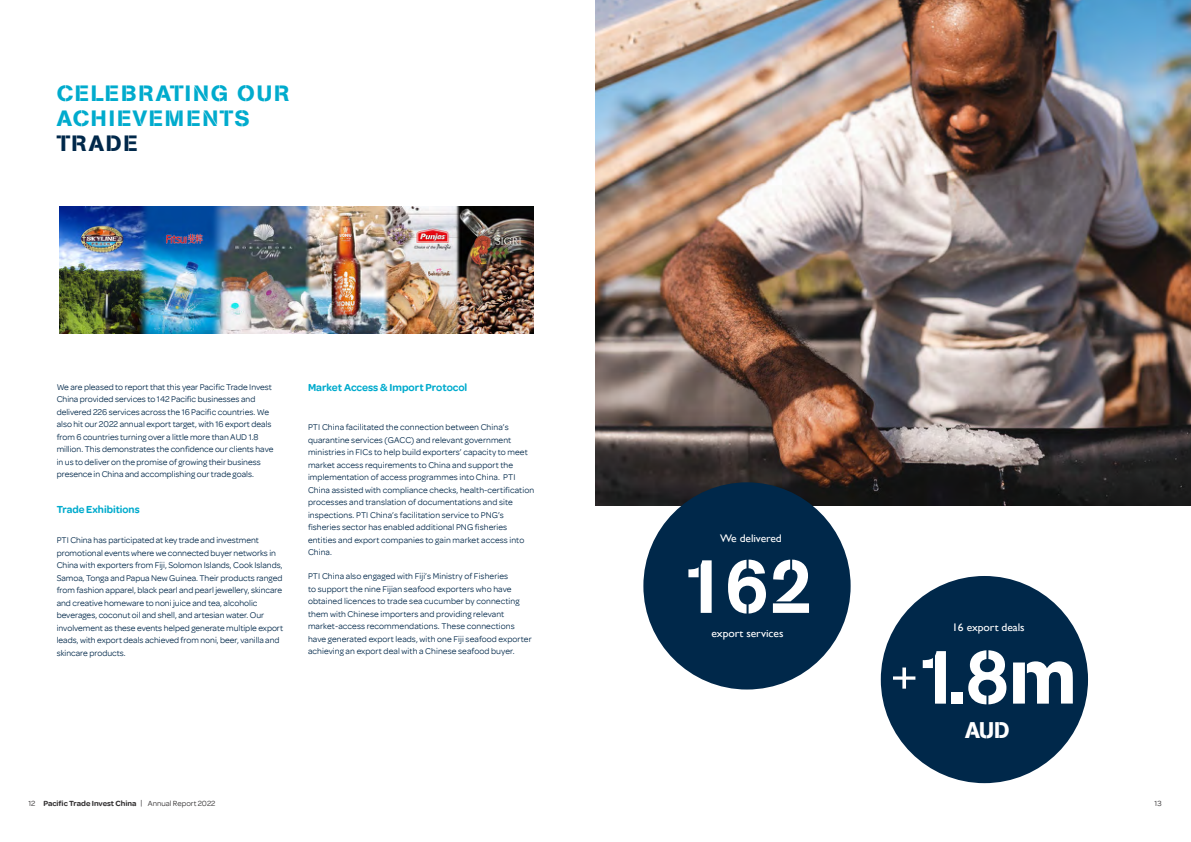
<style>
.page{position:relative;width:1191px;height:842px;background:#fff}
.page>*{position:absolute;margin:0;border:0;box-sizing:border-box;transform-origin:0 0}
.Dark_Body_Copy_9pt{font:76px "AG Book Stencil";color:#fff}
.Dark_Body_Copy_9pt-2{font:22.5px "AG Book Stencil";color:#fff}
.Page_Heading_1{font:22px/25px "AG Book Stencil";letter-spacing:.07em;color:#00abcd;scale:1.05 1}
.Dark_Body_Copy_9pt-3{font:11px "Gill Sans";letter-spacing:-.005em;color:#fff;scale:1.05 1}
.Dark_Body_Copy_9pt-4{font:600 11px "Omnes";color:#00abcd}
.Dark_Body_Copy_9pt-5{font:600 11px "Omnes";color:#00abcd;scale:.95 1}
.Dark_Body_Copy_9pt-6{font:9px/12.5px "Omnes";color:#00284a}
.t1{font:600 8px "Omnes";color:#312f30}
.t2{font:8px "Omnes";color:#312f30}
.s1{color:#00284a}
.s2{font-weight:400}
</style>
<div class="page">
<img style="left:595px;top:0;width:596px;height:505px">
<img style="left:60px;top:206px;width:473px;height:127px">
<div style="left:880px;top:576px;width:208px;height:207px;background:#00284a;border-radius:50%"></div>
<svg style="left:893px;top:667px;width:22px;height:22px"></svg>
<div style="left:643px;top:482px;width:207px;height:207px;background:#00284a;border-radius:50%"></div>
<p class="Page_Heading_1" style="left:57px;top:80px;width:223px">CELEBRATING OUR<br>ACHIEVEMENTS<br><span class="s1">TRADE</span></p>
<p class="Dark_Body_Copy_9pt-6" style="left:57px;top:380px;width:218px">We are pleased to report that this year Pacific Trade Invest China provided services to 142 Pacific businesses and delivered 226 services across the 16 Pacific countries. We also hit our 2022 annual export target, with 16 export deals from 6 countries turning over a little more than AUD 1.8 million. This demonstrates the confidence our clients have in us to deliver on the promise of growing their business presence in China and accomplishing our trade goals.</p>
<p class="Dark_Body_Copy_9pt-5" style="left:57px;top:503px;width:89px">Trade Exhibitions</p>
<p class="Dark_Body_Copy_9pt-6" style="left:57px;top:534px;width:228px">PTI China has participated at key trade and investment promotional events where we connected buyer networks in China with exporters from Fiji, Solomon Islands, Cook Islands, Samoa, Tonga and Papua New Guinea. Their products ranged from fashion apparel, black pearl and pearl jewellery, skincare and creative homeware to noni juice and tea, alcoholic beverages, coconut oil and shell, and artesian water. Our involvement as these events helped generate multiple export leads, with export deals achieved from noni, beer, vanilla and skincare products.</p>
<p class="Dark_Body_Copy_9pt-4" style="left:308px;top:381px;width:161px">Market Access &amp; Import Protocol</p>
<p class="Dark_Body_Copy_9pt-6" style="left:308px;top:421px;width:228px">PTI China facilitated the connection between China’s quarantine services (GACC) and relevant government ministries in FICs to help build exporters’ capacity to meet market access requirements to China and support the implementation of access programmes into China. PTI China assisted with compliance checks, health-certification processes and translation of documentations and site inspections. PTI China’s facilitation service to PNG’s fisheries sector has enabled additional PNG fisheries entities and export companies to gain market access into China.</p>
<p class="Dark_Body_Copy_9pt-6" style="left:308px;top:570px;width:225px">PTI China also engaged with Fiji’s Ministry of Fisheries<br>to support the nine Fijian seafood exporters who have obtained licences to trade sea cucumber by connecting them with Chinese importers and providing relevant market-access recommendations. These connections have generated export leads, with one Fiji seafood exporter achieving an export deal with a Chinese seafood buyer.</p>
<p class="Dark_Body_Copy_9pt-3" style="left:720px;top:531px;width:60px">We delivered</p>
<p class="Dark_Body_Copy_9pt" style="left:682px;top:541px;width:131px">162</p>
<p class="Dark_Body_Copy_9pt-3" style="left:711px;top:627px;width:70px">export services</p>
<p class="Dark_Body_Copy_9pt-3" style="left:952px;top:621px;width:71px">16 export deals</p>
<p class="Dark_Body_Copy_9pt" style="left:917px;top:631px;width:161px">1.8m</p>
<p class="Dark_Body_Copy_9pt-2" style="left:965px;top:716px;width:46px">AUD</p>
<p class="t1" style="left:28px;top:799px;width:188px"><span class="s2">12</span> Pacific Trade Invest China <span class="s2">| Annual Report 2022</span></p>
<p class="t2" style="left:1154px;top:799px;width:9px">13</p>
</div>
